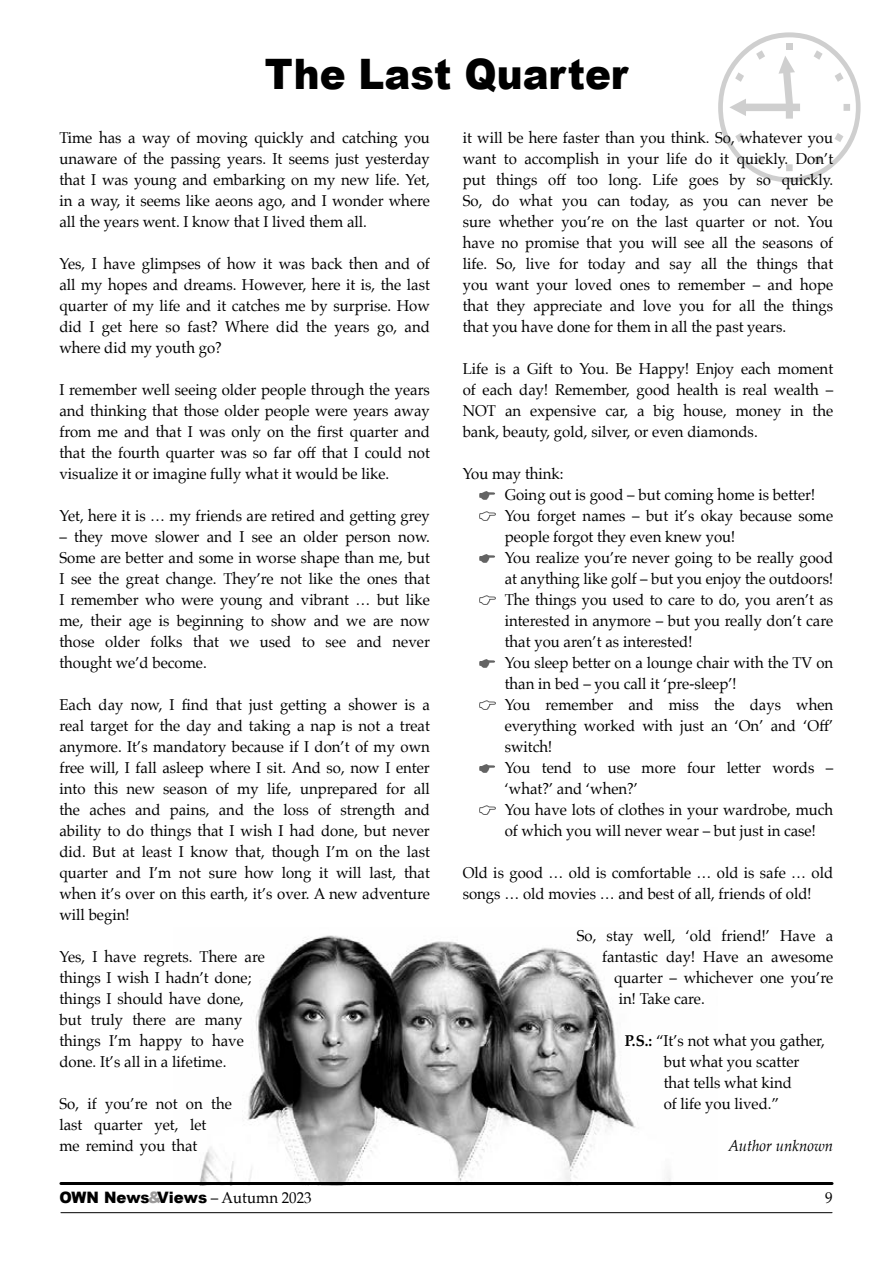
<style>
.page{position:relative;width:893px;height:1263px;background:#fff}
.page>*{position:absolute;margin:0;border:0;box-sizing:border-box;transform-origin:0 0}
.Heading{font:900 42px "Arial";color:#000;scale:.92 1}
.Body_Text{font:15.75px/21px "Palatino";color:#000;text-align:justify;scale:.95 1}
.Body_Text-2{font:900 15.75px "Arial";color:#000;scale:.95 1}
.Body_Text-3{font:italic 15.75px "Palatino";color:#000;scale:.95 1}
.s1{font-weight:700}
.s2{color:#9c9b9b}
.s3{font-family:"Palatino";font-weight:400}
</style>
<div class="page">
<svg style="left:718px;top:32px;width:143px;height:150px"></svg>
<div style="left:786px;top:43px;width:7px;height:7px;background:#cfcfcf"></div>
<img style="left:200px;top:935px;width:471px;height:247px">
<hr style="left:61px;top:1212px;width:771px;height:1px;background:#000">
<hr style="left:61px;top:1182px;width:771px;height:3px;background:#000">
<svg style="left:479px;top:491px;width:16px;height:9px"></svg>
<svg style="left:479px;top:511px;width:17px;height:10px"></svg>
<svg style="left:479px;top:554px;width:16px;height:9px"></svg>
<svg style="left:479px;top:595px;width:17px;height:10px"></svg>
<svg style="left:479px;top:659px;width:16px;height:9px"></svg>
<svg style="left:479px;top:700px;width:17px;height:10px"></svg>
<svg style="left:479px;top:764px;width:16px;height:9px"></svg>
<svg style="left:479px;top:805px;width:17px;height:10px"></svg>
<p class="Heading" style="left:265px;top:44px;width:396px">The Last Quarter</p>
<p class="Body_Text" style="left:463px;top:127px;width:392px">it will be here faster than you think. So, whatever you want to accomplish in your life do it quickly. Don’t put things off too long. Life goes by so quickly.<br>So, do what you can today, as you can never be sure whether you’re on the last quarter or not. You have no promise that you will see all the seasons of life. So, live for today and say all the things that you want your loved ones to remember – and hope that they appreciate and love you for all the things that you have done for them in all the past years.</p>
<p class="Body_Text" style="left:463px;top:358px;width:392px">Life is a Gift to You. Be Happy! Enjoy each moment of each day! Remember, good health is real wealth – NOT an expensive car, a big house, money in the bank, beauty, gold, silver, or even diamonds.</p>
<p class="Body_Text" style="left:463px;top:463px;width:108px">You may think:</p>
<p class="Body_Text" style="left:505px;top:484px;width:329px">Going out is good – but coming home is better!</p>
<p class="Body_Text" style="left:505px;top:505px;width:347px">You forget names – but it’s okay because some people forgot they even knew you!</p>
<p class="Body_Text" style="left:505px;top:547px;width:347px">You realize you’re never going to be really good at anything like golf – but you enjoy the outdoors!</p>
<p class="Body_Text" style="left:505px;top:589px;width:347px">The things you used to care to do, you aren’t as interested in anymore – but you really don’t care that you aren’t as interested!</p>
<p class="Body_Text" style="left:505px;top:652px;width:347px">You sleep better on a lounge chair with the TV on than in bed – you call it ‘pre-sleep’!</p>
<p class="Body_Text" style="left:505px;top:694px;width:347px">You remember and miss the days when everything worked with just an ‘On’ and ‘Off’ switch!</p>
<p class="Body_Text" style="left:505px;top:757px;width:347px">You tend to use more four letter words – ‘what?’ and ‘when?’</p>
<p class="Body_Text" style="left:505px;top:799px;width:347px">You have lots of clothes in your wardrobe, much of which you will never wear – but just in case!</p>
<p class="Body_Text" style="left:463px;top:862px;width:392px">Old is good … old is comfortable … old is safe … old songs … old movies … and best of all, friends of old!</p>
<p class="Body_Text" style="left:577px;top:925px;width:272px">So, stay well, ‘old friend!’ Have a</p>
<p class="Body_Text" style="left:602px;top:946px;width:245px">fantastic day! Have an awesome</p>
<p class="Body_Text" style="left:614px;top:967px;width:232px">quarter – whichever one you’re</p>
<p class="Body_Text" style="left:619px;top:988px;width:92px">in! Take care.</p>
<p class="Body_Text" style="left:664px;top:1030px;width:171px;text-align:left;text-indent:-39px"><span class="s1">P.S.:</span> “It’s not what you gather, but what you scatter that tells what kind<br>of life you lived.”</p>
<p class="Body_Text-3" style="left:728px;top:1132px;width:112px">Author unknown</p>
<p class="Body_Text" style="left:59px;top:127px;width:392px">Time has a way of moving quickly and catching you unaware of the passing years. It seems just yesterday that I was young and embarking on my new life. Yet, in a way, it seems like aeons ago, and I wonder where all the years went. I know that I lived them all.</p>
<p class="Body_Text" style="left:59px;top:253px;width:392px">Yes, I have glimpses of how it was back then and of all my hopes and dreams. However, here it is, the last quarter of my life and it catches me by surprise. How did I get here so fast? Where did the years go, and where did my youth go?</p>
<p class="Body_Text" style="left:59px;top:379px;width:392px">I remember well seeing older people through the years and thinking that those older people were years away from me and that I was only on the first quarter and that the fourth quarter was so far off that I could not visualize it or imagine fully what it would be like.</p>
<p class="Body_Text" style="left:59px;top:505px;width:392px">Yet, here it is … my friends are retired and getting grey</p>
<p class="Body_Text" style="left:59px;top:526px;width:392px">– they move slower and I see an older person now.<br>Some are better and some in worse shape than me, but I see the great change. They’re not like the ones that I remember who were young and vibrant … but like me, their age is beginning to show and we are now those older folks that we used to see and never thought we’d become.</p>
<p class="Body_Text" style="left:59px;top:694px;width:392px">Each day now, I find that just getting a shower is a real target for the day and taking a nap is not a treat anymore. It’s mandatory because if I don’t of my own free will, I fall asleep where I sit. And so, now I enter into this new season of my life, unprepared for all the aches and pains, and the loss of strength and ability to do things that I wish I had done, but never did. But at least I know that, though I’m on the last quarter and I’m not sure how long it will last, that when it’s over on this earth, it’s over. A new adventure will begin!</p>
<p class="Body_Text" style="left:59px;top:946px;width:218px;text-align:left">Yes, I have regrets. There are things I wish I hadn’t done; things I should have done, but truly there are many things I’m happy to have done. It’s all in a lifetime.</p>
<p class="Body_Text" style="left:59px;top:1093px;width:183px;text-align:left">So, if you’re not on the last quarter yet, let<br>me remind you that</p>
<p class="Body_Text-2" style="left:59px;top:1186px;width:267px">OWN News<span class="s2">&amp;</span>Views <span class="s3">– Autumn 2023</span></p>
<p class="Body_Text" style="left:825px;top:1187px;width:9px">9</p>
</div>
